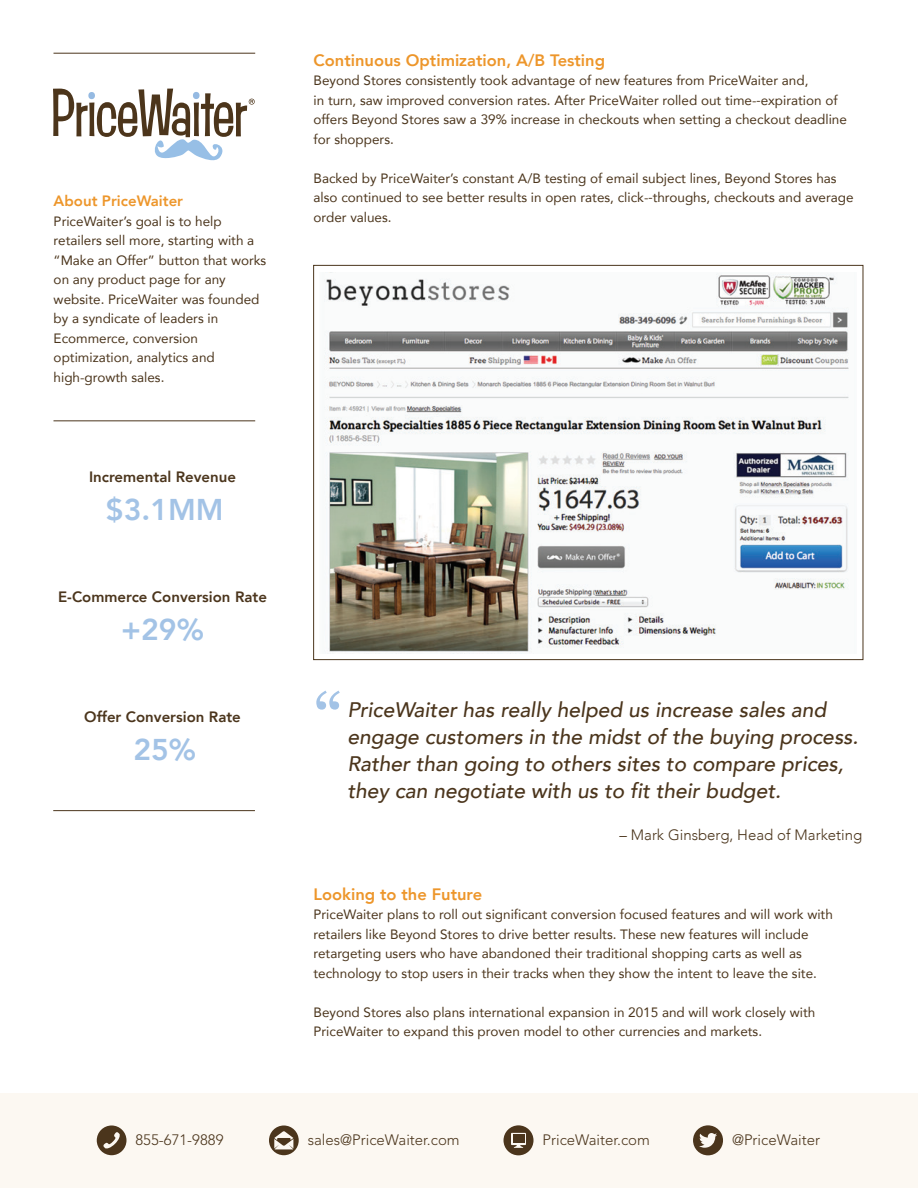
<style>
.page{position:relative;width:918px;height:1188px;background:#fff}
.page>*{position:absolute;margin:0;border:0;box-sizing:border-box;transform-origin:0 0}
.t1{font:72px "Georgia";color:#a3c3e6}
.t2{font:800 30px "Avenir";color:#a3c3e6}
.t3{font:italic 500 21px/27px "Avenir";color:#4b351c}
.t4{font:800 16.5px "Avenir";color:#ed962b}
.t5{font:300 15px "Avenir";color:#4b351c}
.t6{font:800 15px "Avenir";color:#4b351c}
.t7{font:800 15px "Avenir";color:#ed962b}
.t8{font:13.5px/19.5px "Avenir";color:#4b351c}
.s1{font-family:"Myriad Pro"}
</style>
<div class="page">
<hr style="left:54px;top:421px;width:201px;height:1px;background:#4b351c">
<hr style="left:54px;top:53px;width:201px;height:1px;background:#4b351c">
<svg style="left:53px;top:89px;width:202px;height:72px"></svg>
<hr style="left:53px;top:810px;width:202px;height:1px;background:#4b351c">
<img style="left:324px;top:273px;width:525px;height:379px">
<div style="left:0;top:1093px;width:918px;height:95px;background:#fcf8f2"></div>
<svg style="left:97px;top:1125px;width:29px;height:30px"></svg>
<svg style="left:269px;top:1126px;width:30px;height:29px"></svg>
<svg style="left:504px;top:1125px;width:30px;height:30px"></svg>
<svg style="left:693px;top:1125px;width:30px;height:30px"></svg>
<p class="t7" style="left:54px;top:189px;width:131px">About PriceWaiter</p>
<p class="t8" style="left:54px;top:211px;width:214px">PriceWaiter’s goal is to help retailers sell more, starting with a “Make an Offer” button that works on any product page for any website. PriceWaiter was founded by a syndicate of leaders in<br>Ecommerce, conversion optimization, analytics and high-growth sales.</p>
<p class="t6" style="left:89px;top:465px;width:148px">Incremental Revenue</p>
<h2 class="t2" style="left:106px;top:486px;width:119px">$3.1MM</h2>
<p class="t6" style="left:58px;top:585px;width:210px">E-Commerce Conversion Rate</p>
<h2 class="t2" style="left:121px;top:606px;width:84px">+29%</h2>
<p class="t6" style="left:84px;top:705px;width:158px">Offer Conversion Rate</p>
<h2 class="t2" style="left:133px;top:726px;width:64px">25%</h2>
<p class="t4" style="left:314px;top:47px;width:293px">Continuous Optimization, A/B Testing</p>
<p class="t8" style="left:314px;top:71px;width:535px">Beyond Stores consistently took advantage of new features from PriceWaiter and,<br>in turn, saw improved conversion rates. After PriceWaiter rolled out time-<span class="s1">‐</span>expiration of offers Beyond Stores saw a 39% increase in checkouts when setting a checkout deadline for shoppers.</p>
<p class="t8" style="left:314px;top:168px;width:542px">Backed by PriceWaiter’s constant A/B testing of email subject lines, Beyond Stores has also continued to see better results in open rates, click-<span class="s1">‐</span>throughs, checkouts and average order values.</p>
<h1 class="t1" style="left:314px;top:667px;width:31px">“</h1>
<h3 class="t3" style="left:347px;top:697px;width:513px">PriceWaiter has really helped us increase sales and engage customers in the midst of the buying process.<br>Rather than going to others sites to compare prices, they can negotiate with us to fit their budget.</h3>
<p class="t5" style="left:619px;top:826px;width:244px">– Mark Ginsberg, Head of Marketing</p>
<p class="t4" style="left:314px;top:881px;width:170px">Looking to the Future</p>
<p class="t8" style="left:314px;top:905px;width:521px">PriceWaiter plans to roll out significant conversion focused features and will work with retailers like Beyond Stores to drive better results. These new features will include retargeting users who have abandoned their traditional shopping carts as well as technology to stop users in their tracks when they show the intent to leave the site.</p>
<p class="t8" style="left:314px;top:1002px;width:503px">Beyond Stores also plans international expansion in 2015 and will work closely with<br>PriceWaiter to expand this proven model to other currencies and markets.</p>
<p class="t5" style="left:135px;top:1131px;width:89px">855-671-9889</p>
<p class="t5" style="left:308px;top:1131px;width:154px">sales@PriceWaiter.com</p>
<p class="t5" style="left:543px;top:1131px;width:109px">PriceWaiter.com</p>
<p class="t5" style="left:732px;top:1131px;width:90px">@PriceWaiter</p>
</div>
